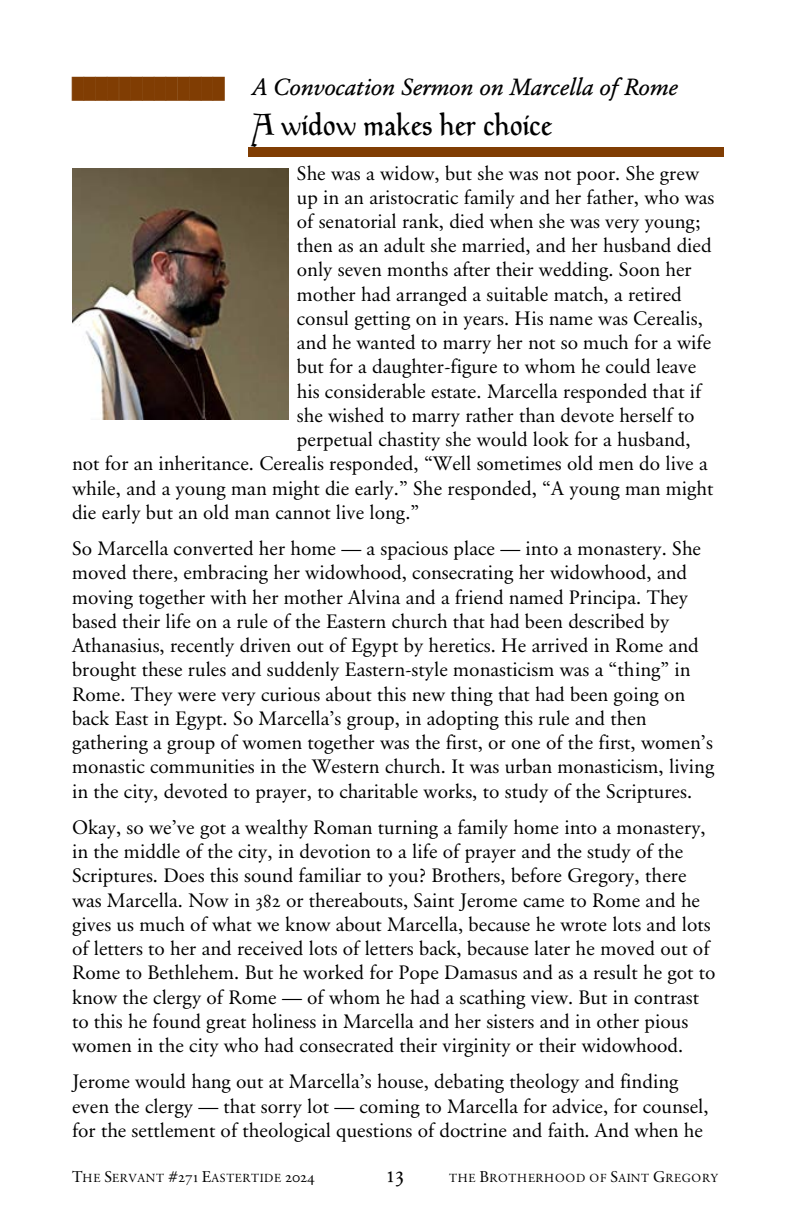
<style>
.page{position:relative;width:792px;height:1224px;background:#fff}
.page>*{position:absolute;margin:0;border:0;box-sizing:border-box;transform-origin:0 0}
.t1{font:32px "Goudy Gregory";color:#000}
.t2{font:italic 700 24px "Old Sabine";color:#000}
.t3{font:24px "Old Sabine";color:#000}
.t4{font:20px/24.2px "Old Sabine";color:#000}
.t5{font:12px "Old Sabine";letter-spacing:.055em;color:#000}
.s1{font-family:"WP Box Drawing";font-weight:400;font-style:normal;font-size:20px;color:#803d03}
.s2{font-size:16px}
</style>
<div class="page">
<div style="left:248px;top:147px;width:476px;height:9px;background:#803d03"></div>
<img style="left:72px;top:169px;width:216px;height:251px">
<p class="t2" style="left:72px;top:72px;width:607px"><span class="s1">$$$$$$$$$$$$$</span> A Convocation Sermon on Marcella of Rome</p>
<h1 class="t1" style="left:252px;top:108px;width:302px">A widow makes her choice</h1>
<p class="t4" style="left:297px;top:160px;width:404px">She was a widow, but she was not poor. She grew</p>
<p class="t4" style="left:297px;top:185px;width:419px">up in an aristocratic family and her father, who was</p>
<p class="t4" style="left:297px;top:209px;width:405px">of senatorial rank, died when she was very young;</p>
<p class="t4" style="left:297px;top:233px;width:416px">then as an adult she married, and her husband died</p>
<p class="t4" style="left:297px;top:257px;width:396px">only seven months after their wedding. Soon her</p>
<p class="t4" style="left:297px;top:281px;width:386px">mother had arranged a suitable match, a retired</p>
<p class="t4" style="left:297px;top:306px;width:408px">consul getting on in years. His name was Cerealis,</p>
<p class="t4" style="left:297px;top:330px;width:416px">and he wanted to marry her not so much for a wife</p>
<p class="t4" style="left:297px;top:354px;width:401px">but for a daughter-figure to whom he could leave</p>
<p class="t4" style="left:297px;top:378px;width:406px">his considerable estate. Marcella responded that if</p>
<p class="t4" style="left:297px;top:403px;width:399px">she wished to marry rather than devote herself to</p>
<p class="t4" style="left:297px;top:427px;width:395px">perpetual chastity she would look for a husband,</p>
<p class="t4" style="left:72px;top:451px;width:637px">not for an inheritance. Cerealis responded, “Well sometimes old men do live a</p>
<p class="t4" style="left:72px;top:475px;width:643px">while, and a young man might die early.” She responded, “A young man might</p>
<p class="t4" style="left:72px;top:500px;width:349px">die early but an old man cannot live long.”</p>
<p class="t4" style="left:72px;top:536px;width:644px">So Marcella converted her home — a spacious place — into a monastery. She moved there, embracing her widowhood, consecrating her widowhood, and moving together with her mother Alvina and a friend named Principa. They based their life on a rule of the Eastern church that had been described by Athanasius, recently driven out of Egypt by heretics. He arrived in Rome and brought these rules and suddenly Eastern-style monasticism was a “thing” in Rome. They were very curious about this new thing that had been going on back East in Egypt. So Marcella’s group, in adopting this rule and then gathering a group of women together was the first, or one of the first, women’s monastic communities in the Western church. It was urban monasticism, living in the city, devoted to prayer, to charitable works, to study of the Scriptures.</p>
<p class="t4" style="left:72px;top:815px;width:645px">Okay, so we’ve got a wealthy Roman turning a family home into a monastery, in the middle of the city, in devotion to a life of prayer and the study of the Scriptures. Does this sound familiar to you? Brothers, before Gregory, there was Marcella. Now in 382 or thereabouts, Saint Jerome came to Rome and he gives us much of what we know about Marcella, because he wrote lots and lots of letters to her and received lots of letters back, because later he moved out of Rome to Bethlehem. But he worked for Pope Damasus and as a result he got to know the clergy of Rome — of whom he had a scathing view. But in contrast to this he found great holiness in Marcella and her sisters and in other pious women in the city who had consecrated their virginity or their widowhood.</p>
<p class="t4" style="left:72px;top:1069px;width:638px">Jerome would hang out at Marcella’s house, debating theology and finding even the clergy — that sorry lot — coming to Marcella for advice, for counsel, for the settlement of theological questions of doctrine and faith. And when he</p>
<p class="t5" style="left:72px;top:1170px;width:244px"><span class="s2">T</span>HE <span class="s2">S</span>ERVANT <span class="s2">#271 E</span>ASTERTIDE <span class="s2">2024</span></p>
<p class="t3" style="left:386px;top:1159px;width:19px">13</p>
<p class="t5" style="left:449px;top:1170px;width:270px">THE <span class="s2">B</span>ROTHERHOOD OF <span class="s2">S</span>AINT <span class="s2">G</span>REGORY</p>
</div>
